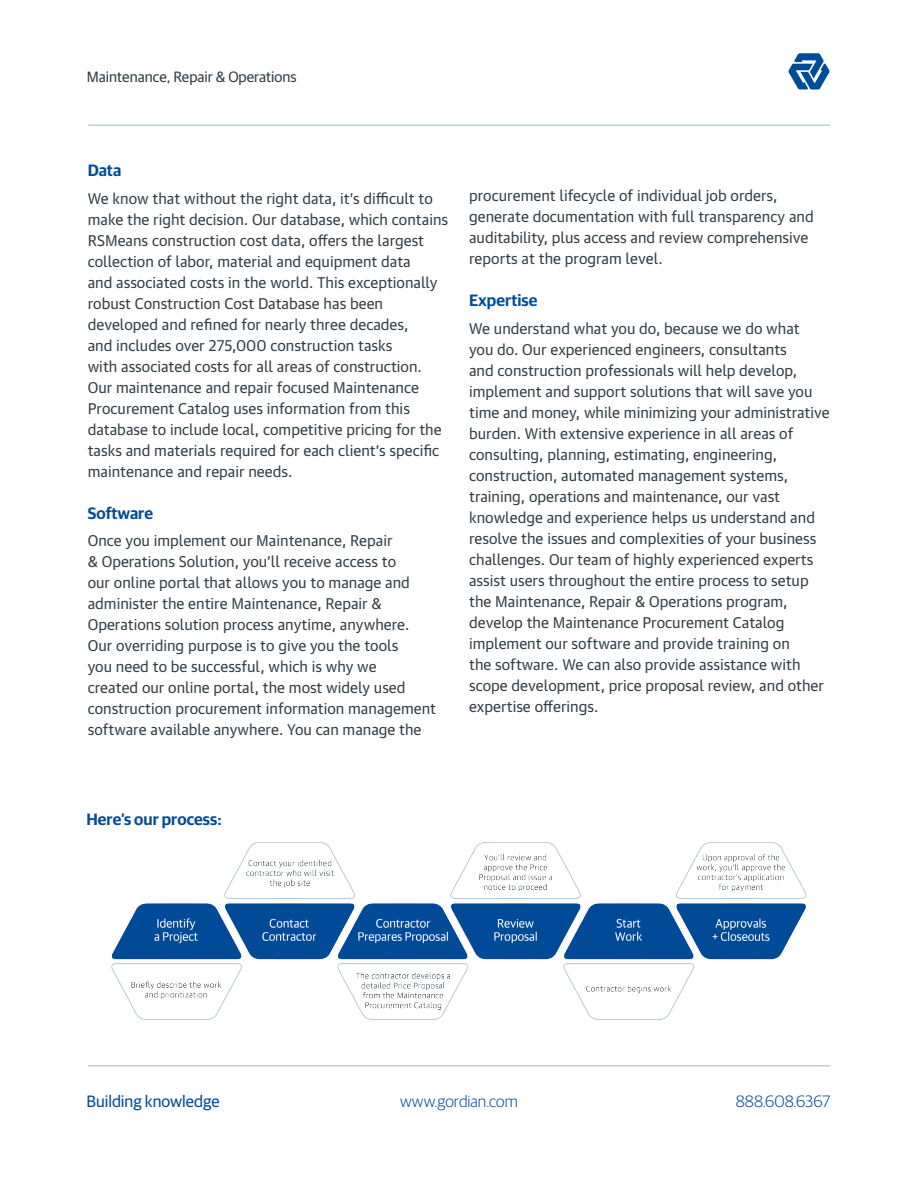
<style>
.page{position:relative;width:918px;height:1188px;background:#fff}
.page>*{position:absolute;margin:0;border:0;box-sizing:border-box;transform-origin:0 0}
.BODY-HEAD{font:600 16.5px "Guardian Sans";color:#004c97}
.t1{font:300 16.5px "Guardian Sans";color:#004c97}
.t2{font:16.5px "Guardian Sans";color:#004c97}
.BODY{font:15px/21px "Guardian Text Sans";color:#313e48}
.CON_T-HEAD_PG2{font:15px "Guardian Sans";color:#313e48}
</style>
<div class="page">
<hr style="left:88px;top:124px;width:742px;height:2px;background:#becdd6">
<hr style="left:88px;top:1065px;width:742px;height:1px;background:#becdd6">
<svg style="left:788px;top:53px;width:42px;height:36px"></svg>
<img style="left:111px;top:842px;width:696px;height:178px">
<p class="CON_T-HEAD_PG2" style="left:87px;top:66px;width:211px">Maintenance, Repair &amp; Operations</p>
<p class="BODY-HEAD" style="left:88px;top:158px;width:35px">Data</p>
<p class="BODY" style="left:88px;top:186px;width:362px">We know that without the right data, it’s difficult to make the right decision. Our database, which contains RSMeans construction cost data, offers the largest collection of labor, material and equipment data<br>and associated costs in the world. This exceptionally robust Construction Cost Database has been developed and refined for nearly three decades,<br>and includes over 275,000 construction tasks<br>with associated costs for all areas of construction.<br>Our maintenance and repair focused Maintenance Procurement Catalog uses information from this database to include local, competitive pricing for the tasks and materials required for each client’s specific maintenance and repair needs.</p>
<p class="BODY-HEAD" style="left:88px;top:501px;width:67px">Software</p>
<p class="BODY" style="left:88px;top:529px;width:350px">Once you implement our Maintenance, Repair<br>&amp; Operations Solution, you’ll receive access to<br>our online portal that allows you to manage and administer the entire Maintenance, Repair &amp; Operations solution process anytime, anywhere.<br>Our overriding purpose is to give you the tools<br>you need to be successful, which is why we<br>created our online portal, the most widely used construction procurement information management software available anywhere. You can manage the</p>
<p class="BODY" style="left:469px;top:184px;width:346px">procurement lifecycle of individual job orders, generate documentation with full transparency and auditability, plus access and review comprehensive reports at the program level.</p>
<p class="BODY-HEAD" style="left:469px;top:288px;width:70px">Expertise</p>
<p class="BODY" style="left:469px;top:316px;width:362px">We understand what you do, because we do what<br>you do. Our experienced engineers, consultants<br>and construction professionals will help develop, implement and support solutions that will save you time and money, while minimizing your administrative burden. With extensive experience in all areas of consulting, planning, estimating, engineering, construction, automated management systems, training, operations and maintenance, our vast knowledge and experience helps us understand and resolve the issues and complexities of your business challenges. Our team of highly experienced experts assist users throughout the entire process to setup the Maintenance, Repair &amp; Operations program, develop the Maintenance Procurement Catalog implement our software and provide training on<br>the software. We can also provide assistance with scope development, price proposal review, and other expertise offerings.</p>
<p class="BODY-HEAD" style="left:86px;top:807px;width:137px">Here’s our process:</p>
<p class="t2" style="left:86px;top:1090px;width:135px">Building knowledge</p>
<p class="t1" style="left:400px;top:1090px;width:119px">www.gordian.com</p>
<p class="t1" style="left:736px;top:1090px;width:96px">888.608.6367</p>
</div>
